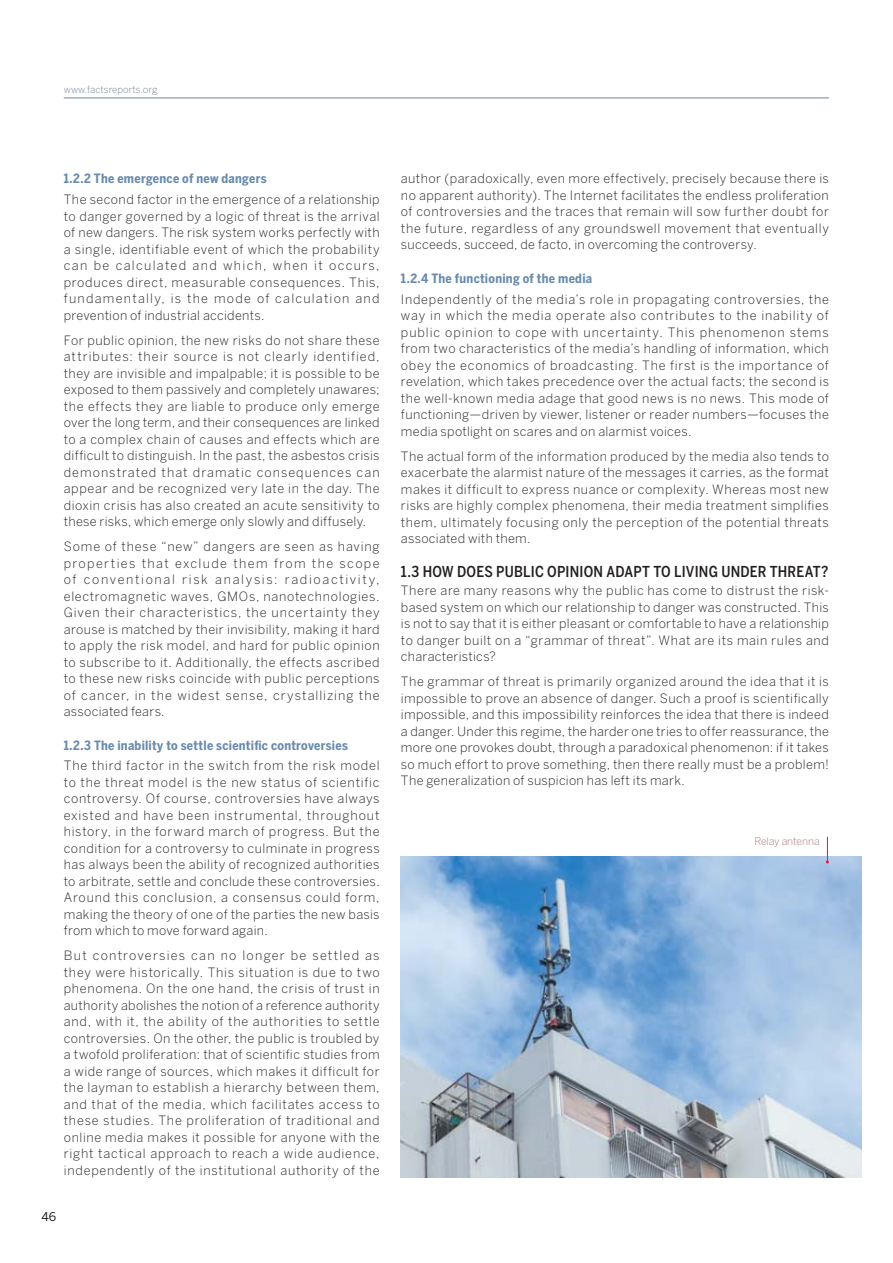
<style>
.page{position:relative;width:893px;height:1263px;background:#fff}
.page>*{position:absolute;margin:0;border:0;box-sizing:border-box;transform-origin:0 0}
.t1{font:500 15px "Benton Sans Cond";letter-spacing:.01em;color:#231f20}
.t2{font:300 12.75px/16.5px "Benton Sans";letter-spacing:.025em;color:#231f20;text-align:justify}
.t3{font:700 12.75px "Benton Sans Cond";letter-spacing:.02em;color:#688aad}
.t4{font:12px "Benton Sans";color:#231f20}
.t5{font:300 10.5px "Benton Sans";letter-spacing:-.01em;color:#a37a7c}
.t6{font:300 9.75px "Benton Sans";color:#738196}
</style>
<div class="page">
<img style="left:400px;top:856px;width:461px;height:322px">
<svg style="left:826px;top:837px;width:3px;height:26px"></svg>
<hr style="left:64px;top:98px;width:765px;height:1px;background:#738196">
<p class="t6" style="left:64px;top:85px;width:95px">www.factsreports.org</p>
<p class="t3" style="left:64px;top:174px;width:204px">1.2.2 The emergence of new dangers</p>
<p class="t2" style="left:64px;top:192px;width:317px">The second factor in the emergence of a relationship to danger governed by a logic of threat is the arrival of new dangers. The risk system works perfectly with a single, identifiable event of which the probability can be calculated and which, when it occurs, produces direct, measurable consequences. This, fundamentally, is the mode of calculation and prevention of industrial accidents.</p>
<p class="t2" style="left:64px;top:333px;width:317px">For public opinion, the new risks do not share these attributes: their source is not clearly identified, they are invisible and impalpable; it is possible to be exposed to them passively and completely unawares; the effects they are liable to produce only emerge over the long term, and their consequences are linked to a complex chain of causes and effects which are difficult to distinguish. In the past, the asbestos crisis demonstrated that dramatic consequences can appear and be recognized very late in the day. The dioxin crisis has also created an acute sensitivity to these risks, which emerge only slowly and diffusely.</p>
<p class="t2" style="left:64px;top:539px;width:317px">Some of these “new” dangers are seen as having properties that exclude them from the scope of conventional risk analysis: radioactivity, electromagnetic waves, GMOs, nanotechnologies.<br>Given their characteristics, the uncertainty they arouse is matched by their invisibility, making it hard to apply the risk model, and hard for public opinion to subscribe to it. Additionally, the effects ascribed to these new risks coincide with public perceptions of cancer, in the widest sense, crystallizing the associated fears.</p>
<p class="t3" style="left:64px;top:740px;width:286px">1.2.3 The inability to settle scientific controversies</p>
<p class="t2" style="left:64px;top:759px;width:317px">The third factor in the switch from the risk model to the threat model is the new status of scientific controversy. Of course, controversies have always existed and have been instrumental, throughout history, in the forward march of progress. But the condition for a controversy to culminate in progress has always been the ability of recognized authorities to arbitrate, settle and conclude these controversies.<br>Around this conclusion, a consensus could form, making the theory of one of the parties the new basis from which to move forward again.</p>
<p class="t2" style="left:64px;top:949px;width:317px">But controversies can no longer be settled as they were historically. This situation is due to two phenomena. On the one hand, the crisis of trust in authority abolishes the notion of a reference authority and, with it, the ability of the authorities to settle controversies. On the other, the public is troubled by a twofold proliferation: that of scientific studies from a wide range of sources, which makes it difficult for the layman to establish a hierarchy between them, and that of the media, which facilitates access to these studies. The proliferation of traditional and online media makes it possible for anyone with the right tactical approach to reach a wide audience, independently of the institutional authority of the</p>
<p class="t4" style="left:41px;top:1212px;width:16px">46</p>
<p class="t2" style="left:401px;top:172px;width:430px">author (paradoxically, even more effectively, precisely because there is no apparent authority). The Internet facilitates the endless proliferation of controversies and the traces that remain will sow further doubt for the future, regardless of any groundswell movement that eventually succeeds, succeed, de facto, in overcoming the controversy.</p>
<p class="t3" style="left:401px;top:273px;width:193px">1.2.4 The functioning of the media</p>
<p class="t2" style="left:401px;top:292px;width:430px">Independently of the media’s role in propagating controversies, the way in which the media operate also contributes to the inability of public opinion to cope with uncertainty. This phenomenon stems from two characteristics of the media’s handling of information, which obey the economics of broadcasting. The first is the importance of revelation, which takes precedence over the actual facts; the second is the well-known media adage that good news is no news. This mode of functioning—driven by viewer, listener or reader numbers—focuses the media spotlight on scares and on alarmist voices.</p>
<p class="t2" style="left:401px;top:449px;width:430px">The actual form of the information produced by the media also tends to exacerbate the alarmist nature of the messages it carries, as the format makes it difficult to express nuance or complexity. Whereas most new risks are highly complex phenomena, their media treatment simplifies them, ultimately focusing only the perception of the potential threats associated with them.</p>
<p class="t1" style="left:401px;top:566px;width:429px">1.3 HOW DOES PUBLIC OPINION ADAPT TO LIVING UNDER THREAT?</p>
<p class="t2" style="left:401px;top:584px;width:429px">There are many reasons why the public has come to distrust the risk&shy;based system on which our relationship to danger was constructed. This is not to say that it is either pleasant or comfortable to have a relationship to danger built on a “grammar of threat”. What are its main rules and characteristics?</p>
<p class="t2" style="left:401px;top:675px;width:430px">The grammar of threat is primarily organized around the idea that it is impossible to prove an absence of danger. Such a proof is scientifically impossible, and this impossibility reinforces the idea that there is indeed a danger. Under this regime, the harder one tries to offer reassurance, the more one provokes doubt, through a paradoxical phenomenon: if it takes so much effort to prove something, then there really must be a problem!<br>The generalization of suspicion has left its mark.</p>
<p class="t5" style="left:754px;top:837px;width:67px">Relay antenna</p>
</div>
